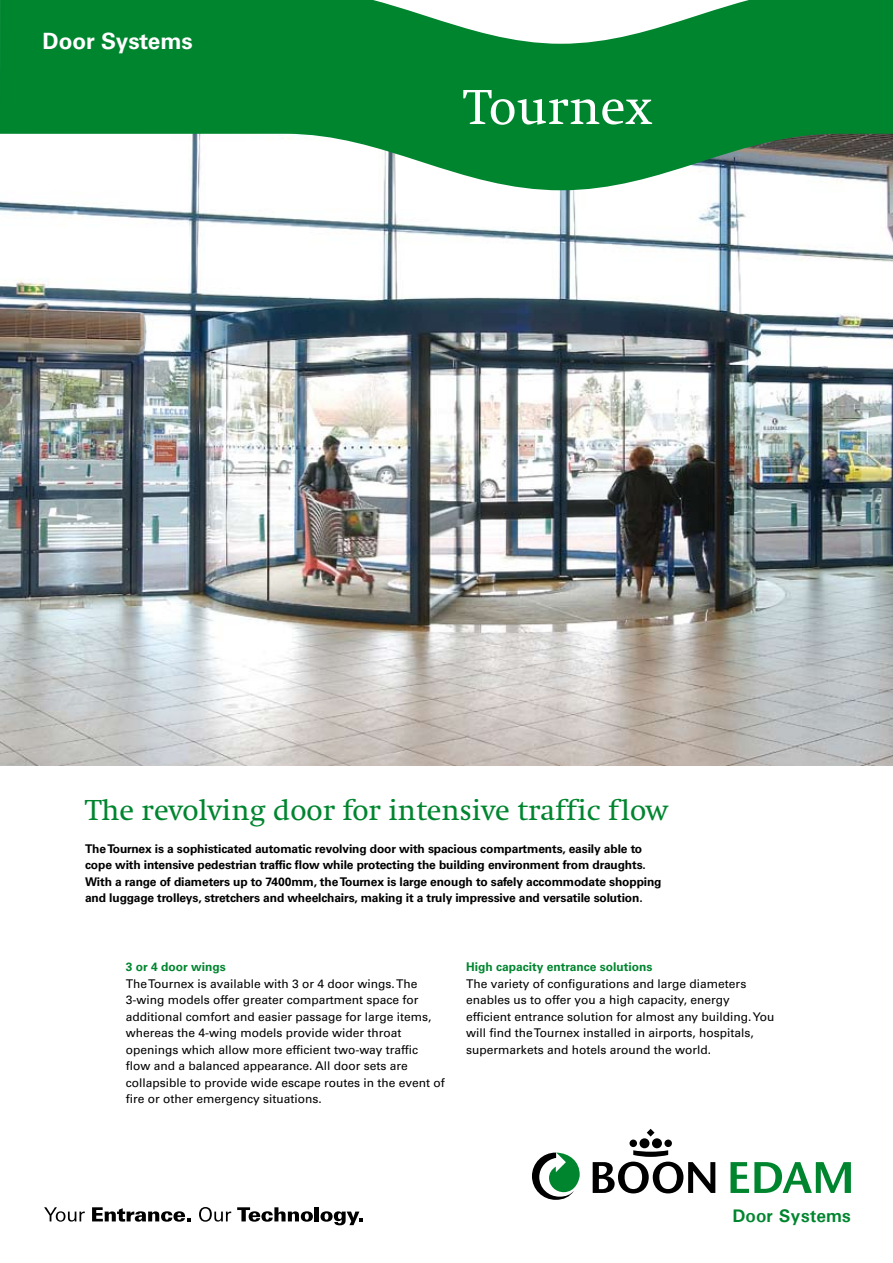
<style>
.page{position:relative;width:893px;height:1263px;background:#fff}
.page>*{position:absolute;margin:0;border:0;box-sizing:border-box;transform-origin:0 0}
.t1{font:51px "Swift EF";color:#fff}
.t2{font:30px "Swift EF";color:#00852f}
.t3{font:700 22.5px "Univers LT Std";color:#fff}
.t4{font:700 18.15px "Univers";color:#00852f}
.t5{font:12px/16.5px "Univers LT Std";color:#000}
.t6{font:700 12px/16.5px "Univers LT Std";letter-spacing:-.01em;color:#000}
.t7{font:700 12px "Univers LT Std";color:#00852f}
</style>
<div class="page">
<img style="left:0;top:190px;width:893px;height:575px">
<svg style="left:0;top:0;width:893px;height:190px;fill:#00852f"></svg>
<svg style="left:730px;top:1162px;width:121px;height:31px"></svg>
<svg style="left:532px;top:1152px;width:48px;height:48px"></svg>
<div style="left:639px;top:1138px;width:10px;height:10px;background:#000;border-radius:50%"></div>
<div style="left:629px;top:1139px;width:8px;height:8px;background:#000;border-radius:50%"></div>
<div style="left:652px;top:1138px;width:10px;height:10px;background:#000;border-radius:50%"></div>
<div style="left:664px;top:1139px;width:8px;height:8px;background:#000;border-radius:50%"></div>
<svg style="left:647px;top:1129px;width:7px;height:7px"></svg>
<svg style="left:593px;top:1150px;width:122px;height:43px"></svg>
<svg style="left:44px;top:1207px;width:41px;height:15px"></svg>
<svg style="left:92px;top:1207px;width:99px;height:15px"></svg>
<svg style="left:199px;top:1207px;width:32px;height:15px"></svg>
<svg style="left:237px;top:1207px;width:76px;height:15px"></svg>
<hr style="left:315px;top:1207px;width:4px;height:14px;background:#000">
<svg style="left:320px;top:1211px;width:43px;height:14px"></svg>
<h3 class="t3" style="left:43px;top:28px;width:152px">Door Systems</h3>
<h1 class="t1" style="left:463px;top:80px;width:190px">Tournex</h1>
<h2 class="t2" style="left:85px;top:794px;width:585px">The revolving door for intensive traffic flow</h2>
<p class="t6" style="left:85px;top:840px;width:578px">The Tournex is a sophisticated automatic revolving door with spacious compartments, easily able to cope with intensive pedestrian traffic flow while protecting the building environment from draughts.<br>With a range of diameters up to 7400mm, the Tournex is large enough to safely accommodate shopping and luggage trolleys, stretchers and wheelchairs, making it a truly impressive and versatile solution.</p>
<p class="t7" style="left:126px;top:960px;width:102px">3 or 4 door wings</p>
<p class="t5" style="left:126px;top:975px;width:321px">The Tournex is available with 3 or 4 door wings. The 3-wing models offer greater compartment space for additional comfort and easier passage for large items, whereas the 4-wing models provide wider throat openings which allow more efficient two-way traffic flow and a balanced appearance. All door sets are collapsible to provide wide escape routes in the event of fire or other emergency situations.</p>
<p class="t7" style="left:466px;top:960px;width:188px">High capacity entrance solutions</p>
<p class="t5" style="left:466px;top:975px;width:310px">The variety of configurations and large diameters enables us to offer you a high capacity, energy efficient entrance solution for almost any building. You will find the Tournex installed in airports, hospitals, supermarkets and hotels around the world.</p>
<h3 class="t4" style="left:732px;top:1204px;width:120px">Door Systems</h3>
</div>
